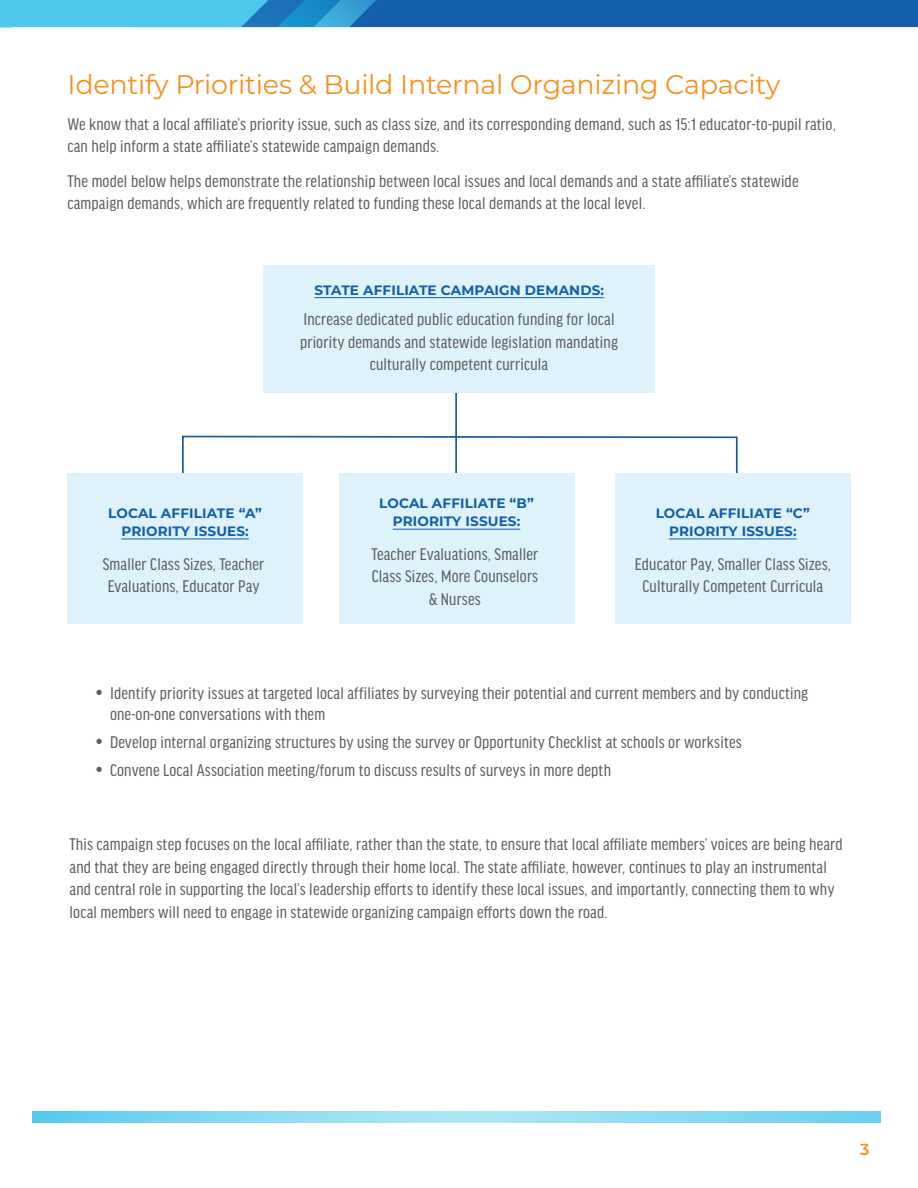
<style>
.page{position:relative;width:918px;height:1188px;background:#fff}
.page>*{position:absolute;margin:0;border:0;box-sizing:border-box;transform-origin:0 0}
.t1{font:27px "Montserrat";letter-spacing:-.01em;color:#f69120}
.t2{font:condensed 18px/22.5px "Good Headline Pro";letter-spacing:.01em;color:#5d5f62}
.t3{font:600 16.05px "Montserrat";color:#f69120}
.t4{font:700 13.65px/18px "Montserrat";letter-spacing:.01em;color:#135fab;text-align:center}
</style>
<div class="page">
<svg style="left:0;top:0;width:918px;height:27px;background:#2581c0"></svg>
<svg style="left:32px;top:1111px;width:849px;height:12px;background:#89daf2"></svg>
<hr style="left:455px;top:329px;width:2px;height:144px;background:#175d9e">
<svg style="left:182px;top:435px;width:556px;height:77px"></svg>
<div style="left:263px;top:265px;width:392px;height:127px;background:#ddf2fa"></div>
<hr style="left:315px;top:297px;width:289px;height:1px;background:#135fab">
<div style="left:68px;top:473px;width:235px;height:151px;background:#ddf2fa"></div>
<div style="left:339px;top:473px;width:235px;height:151px;background:#ddf2fa"></div>
<hr style="left:121px;top:539px;width:128px;height:1px;background:#135fab">
<div style="left:615px;top:473px;width:235px;height:151px;background:#ddf2fa"></div>
<hr style="left:393px;top:529px;width:127px;height:1px;background:#135fab">
<hr style="left:669px;top:539px;width:128px;height:1px;background:#135fab">
<p class="t1" style="left:68px;top:66px;width:714px">Identify Priorities &amp; Build Internal Organizing Capacity</p>
<p class="t2" style="left:68px;top:113px;width:770px">We know that a local affiliate’s priority issue, such as class size, and its corresponding demand, such as 15:1 educator-to-pupil ratio, can help inform a state affiliate’s statewide campaign demands.</p>
<p class="t2" style="left:68px;top:170px;width:733px">The model below helps demonstrate the relationship between local issues and local demands and a state affiliate’s statewide campaign demands, which are frequently related to funding these local demands at the local level.</p>
<p class="t4" style="left:315px;top:280px;width:291px">STATE AFFILIATE CAMPAIGN DEMANDS:</p>
<p class="t2" style="left:300px;top:308px;width:319px;text-align:center">Increase dedicated public education funding for local priority demands and statewide legislation mandating culturally competent curricula</p>
<p class="t4" style="left:108px;top:503px;width:155px">LOCAL AFFILIATE “A”<br>PRIORITY ISSUES:</p>
<p class="t2" style="left:103px;top:553px;width:163px">Smaller Class Sizes, Teacher<br>Evaluations, Educator Pay</p>
<p class="t4" style="left:379px;top:494px;width:156px">LOCAL AFFILIATE “B”<br>PRIORITY ISSUES:</p>
<p class="t2" style="left:372px;top:543px;width:168px;text-align:center">Teacher Evaluations, Smaller<br>Class Sizes, More Counselors &amp; Nurses</p>
<p class="t4" style="left:656px;top:503px;width:156px">LOCAL AFFILIATE “C”<br>PRIORITY ISSUES:</p>
<p class="t2" style="left:635px;top:553px;width:198px;text-align:center">Educator Pay, Smaller Class Sizes,<br>Culturally Competent Curricula</p>
<p class="t2" style="left:110px;top:683px;width:700px;line-height:21px">Identify priority issues at targeted local affiliates by surveying their potential and current members and by conducting one-on-one conversations with them</p>
<p class="t2" style="left:110px;top:731px;width:633px">Develop internal organizing structures by using the survey or Opportunity Checklist at schools or worksites</p>
<p class="t2" style="left:110px;top:759px;width:503px">Convene Local Association meeting/forum to discuss results of surveys in more depth</p>
<p class="t2" style="left:70px;top:833px;width:775px">This campaign step focuses on the local affiliate, rather than the state, to ensure that local affiliate members’ voices are being heard and that they are being engaged directly through their home local. The state affiliate, however, continues to play an instrumental and central role in supporting the local’s leadership efforts to identify these local issues, and importantly, connecting them to why local members will need to engage in statewide organizing campaign efforts down the road.</p>
<p class="t3" style="left:860px;top:1138px;width:11px">3</p>
</div>
